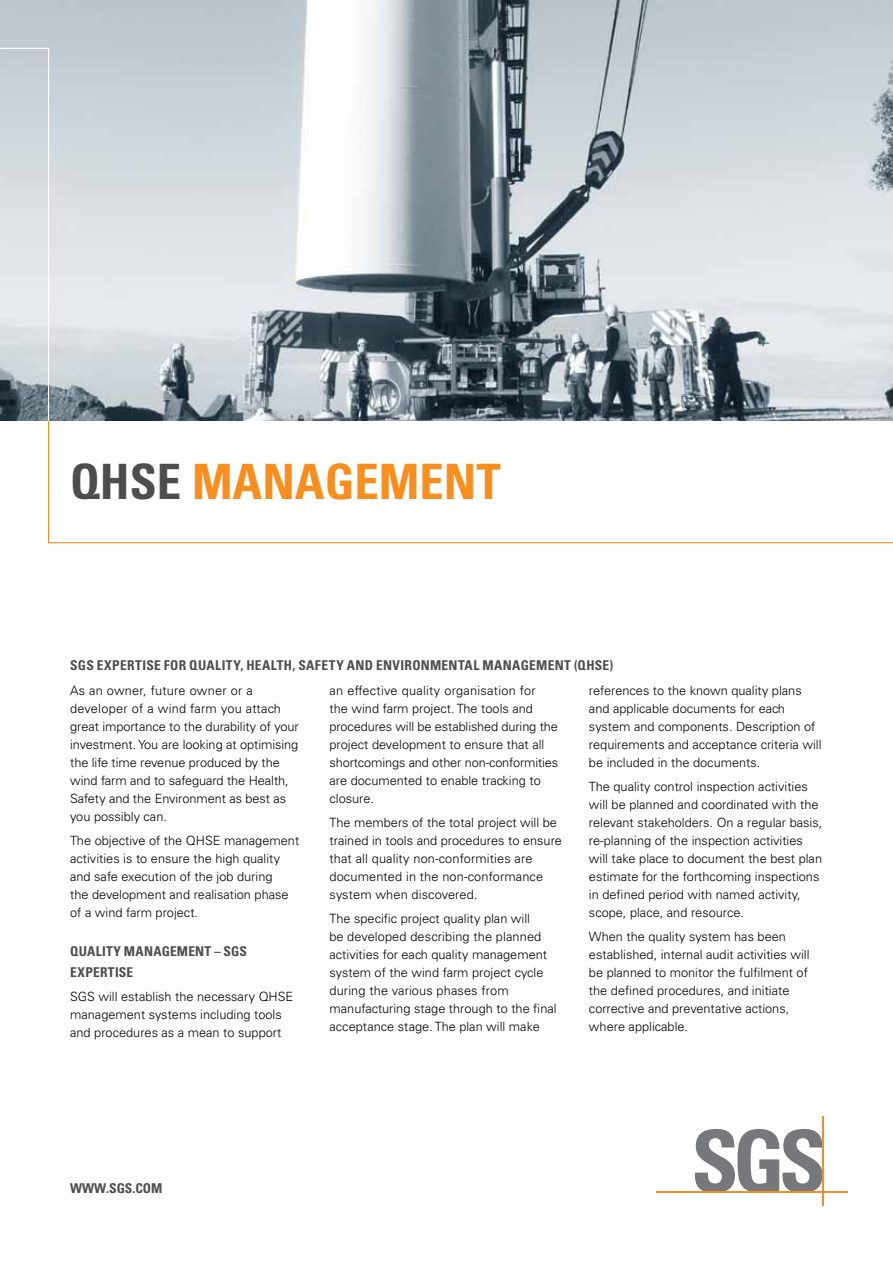
<style>
.page{position:relative;width:893px;height:1263px;background:#fff}
.page>*{position:absolute;margin:0;border:0;box-sizing:border-box;transform-origin:0 0}
.t1{font:700 condensed 48.75px "Univers LT Std";color:#f78e1e}
.t2{font:700 condensed 13.5px/20.2px "Univers LT Std";letter-spacing:.02em;color:#4d4d4f}
.t3{font:300 12.75px/18px "Univers LT Std";color:#000}
.s1{color:#4d4d4f}
</style>
<div class="page">
<img style="left:0;top:0;width:893px;height:421px">
<hr style="left:48px;top:421px;width:1px;height:122px;background:#f78e1e">
<hr style="left:48px;top:48px;width:1px;height:373px;background:#fff">
<hr style="left:49px;top:542px;width:844px;height:1px;background:#f78e1e">
<hr style="left:0;top:48px;width:49px;height:1px;background:#fff">
<svg style="left:694px;top:1129px;width:128px;height:63px"></svg>
<hr style="left:656px;top:1192px;width:192px;height:1px;background:#f78e1e">
<hr style="left:822px;top:1116px;width:2px;height:90px;background:#f78e1e">
<h1 class="t1" style="left:70px;top:452px;width:432px"><span class="s1">QHSE</span> MANAGEMENT</h1>
<p class="t2" style="left:70px;top:655px;width:35px">SGS EXPERTI</p>
<p class="t2" style="left:146px;top:655px;width:60px">SE FOR QUALITY</p>
<p class="t2" style="left:240px;top:655px;width:23px">, HEALT</p>
<p class="t2" style="left:284px;top:655px;width:46px">H, SAFETY</p>
<p class="t2" style="left:347px;top:655px;width:62px">AND ENVIRON</p>
<p class="t2" style="left:430px;top:655px;width:20px">MENTAL</p>
<p class="t2" style="left:482px;top:655px;width:21px">MANAGE</p>
<p class="t2" style="left:536px;top:655px;width:20px">MENT</p>
<p class="t2" style="left:574px;top:655px;width:13px">(QHS</p>
<p class="t2" style="left:602px;top:655px;width:12px">E)</p>
<p class="t3" style="left:70px;top:681px;width:230px">As an owner, future owner or a developer of a wind farm you attach great importance to the durability of your investment. You are looking at optimising the life time revenue produced by the wind farm and to safeguard the Health, Safety and the Environment as best as you possibly can.</p>
<p class="t3" style="left:70px;top:831px;width:231px">The objective of the QHSE management activities is to ensure the high quality and safe execution of the job during<br>the development and realisation phase of a wind farm project.</p>
<p class="t2" style="left:70px;top:941px;width:178px">QUALITY MANAGEMENT – SGS<br>EXPERTISE</p>
<p class="t3" style="left:70px;top:988px;width:225px">SGS will establish the necessary QHSE management systems including tools and procedures as a mean to support</p>
<p class="t3" style="left:330px;top:681px;width:230px">an effective quality organisation for<br>the wind farm project. The tools and procedures will be established during the project development to ensure that all shortcomings and other non-conformities are documented to enable tracking to closure.</p>
<p class="t3" style="left:330px;top:813px;width:234px">The members of the total project will be trained in tools and procedures to ensure that all quality non-conformities are documented in the non-conformance system when discovered.</p>
<p class="t3" style="left:330px;top:909px;width:229px">The specific project quality plan will<br>be developed describing the planned activities for each quality management system of the wind farm project cycle during the various phases from manufacturing stage through to the final acceptance stage. The plan will make</p>
<p class="t3" style="left:589px;top:681px;width:234px">references to the known quality plans and applicable documents for each system and components. Description of requirements and acceptance criteria will be included in the documents.</p>
<p class="t3" style="left:589px;top:777px;width:235px">The quality control inspection activities will be planned and coordinated with the relevant stakeholders. On a regular basis, re-planning of the inspection activities will take place to document the best plan estimate for the forthcoming inspections in defined period with named activity, scope, place, and resource.</p>
<p class="t3" style="left:589px;top:927px;width:222px">When the quality system has been established, internal audit activities will be planned to monitor the fulfilment of the defined procedures, and initiate corrective and preventative actions, where applicable.</p>
<p class="t2" style="left:70px;top:1177px;width:88px">WWW.SGS.COM</p>
</div>
